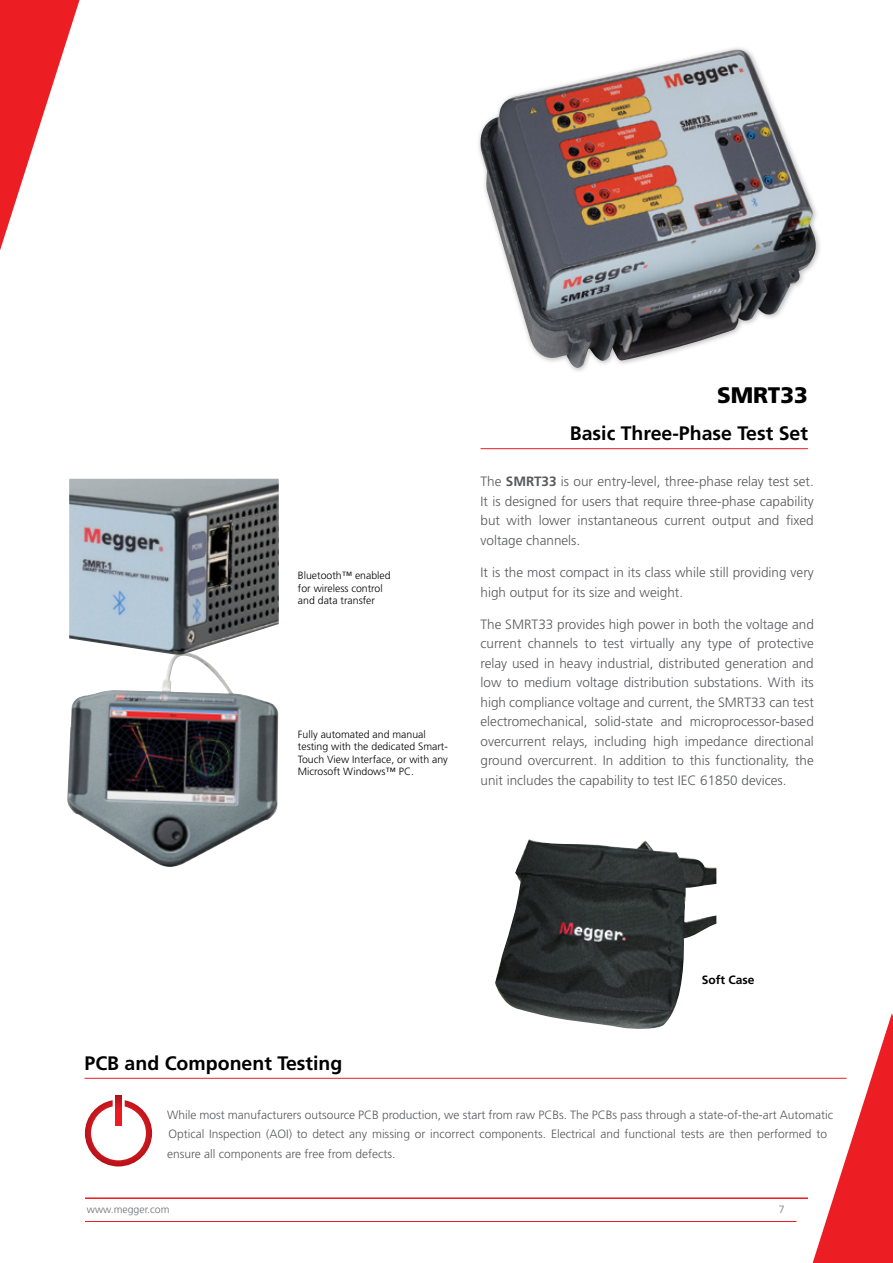
<style>
.page{position:relative;width:893px;height:1263px;background:#fff}
.page>*{position:absolute;margin:0;border:0;box-sizing:border-box;transform-origin:0 0}
.t1{font:900 22.5px "Frutiger LT Std";color:#000}
.t2{font:700 19.5px "Frutiger LT Std";color:#000}
.t3{font:300 13.5px/19.5px "Frutiger LT Std";color:#58595b;text-align:justify}
.t4{font:300 12px/19.5px "Frutiger LT Std";color:#58595b}
.t5{font:700 12px "Frutiger";color:#000}
.t6{font:300 10.5px/12.6px "Frutiger";color:#000}
.t7{font:300 10.5px "Frutiger LT Std";color:#6d6e71}
.s1{font-weight:700}
</style>
<div class="page">
<hr style="left:480px;top:448px;width:328px;height:1px;background:#ed1d24">
<hr style="left:85px;top:1078px;width:762px;height:1px;background:#ed1d24">
<div style="left:115px;top:1096px;width:7px;height:29px;background:#bb1319"></div>
<svg style="left:85px;top:1100px;width:67px;height:66px"></svg>
<img style="left:480px;top:50px;width:336px;height:318px">
<img style="left:495px;top:839px;width:221px;height:190px">
<img style="left:67px;top:656px;width:211px;height:211px">
<img style="left:69px;top:479px;width:210px;height:177px">
<svg style="left:0;top:0;width:80px;height:250px"></svg>
<svg style="left:807px;top:1013px;width:86px;height:250px"></svg>
<hr style="left:85px;top:1198px;width:723px;height:1px;background:#ed1d24">
<hr style="left:85px;top:1221px;width:711px;height:1px;background:#ed1d24">
<p class="t6" style="left:298px;top:569px;width:94px">Bluetooth™ enabled for wireless control and data transfer</p>
<p class="t6" style="left:298px;top:728px;width:151px">Fully automated and manual testing with the dedicated Smart-<br>Touch View Interface, or with any<br>Microsoft Windows™ PC.</p>
<h1 class="t1" style="left:717px;top:381px;width:92px">SMRT33</h1>
<h2 class="t2" style="left:570px;top:422px;width:240px">Basic Three-Phase Test Set</h2>
<p class="t3" style="left:480px;top:472px;width:335px">The <span class="s1">SMRT33</span> is our entry-level, three-phase relay test set.<br>It is designed for users that require three-phase capability but with lower instantaneous current output and fixed voltage channels.</p>
<p class="t3" style="left:480px;top:563px;width:335px">It is the most compact in its class while still providing very high output for its size and weight.</p>
<p class="t3" style="left:480px;top:615px;width:335px">The SMRT33 provides high power in both the voltage and current channels to test virtually any type of protective relay used in heavy industrial, distributed generation and low to medium voltage distribution substations. With its high compliance voltage and current, the SMRT33 can test electromechanical, solid-state and microprocessor-based overcurrent relays, including high impedance directional ground overcurrent. In addition to this functionality, the unit includes the capability to test IEC 61850 devices.</p>
<p class="t5" style="left:702px;top:973px;width:54px">Soft Case</p>
<h2 class="t2" style="left:85px;top:1051px;width:259px">PCB and Component Testing</h2>
<p class="t4" style="left:167px;top:1105px;width:668px">While most manufacturers outsource PCB production, we start from raw PCBs. The PCBs pass through a state-of-the-art Automatic<br>Optical Inspection (AOI) to detect any missing or incorrect components. Electrical and functional tests are then performed to ensure all components are free from defects.</p>
<p class="t7" style="left:87px;top:1204px;width:84px">www.megger.com</p>
<p class="t7" style="left:779px;top:1204px;width:7px">7</p>
</div>
